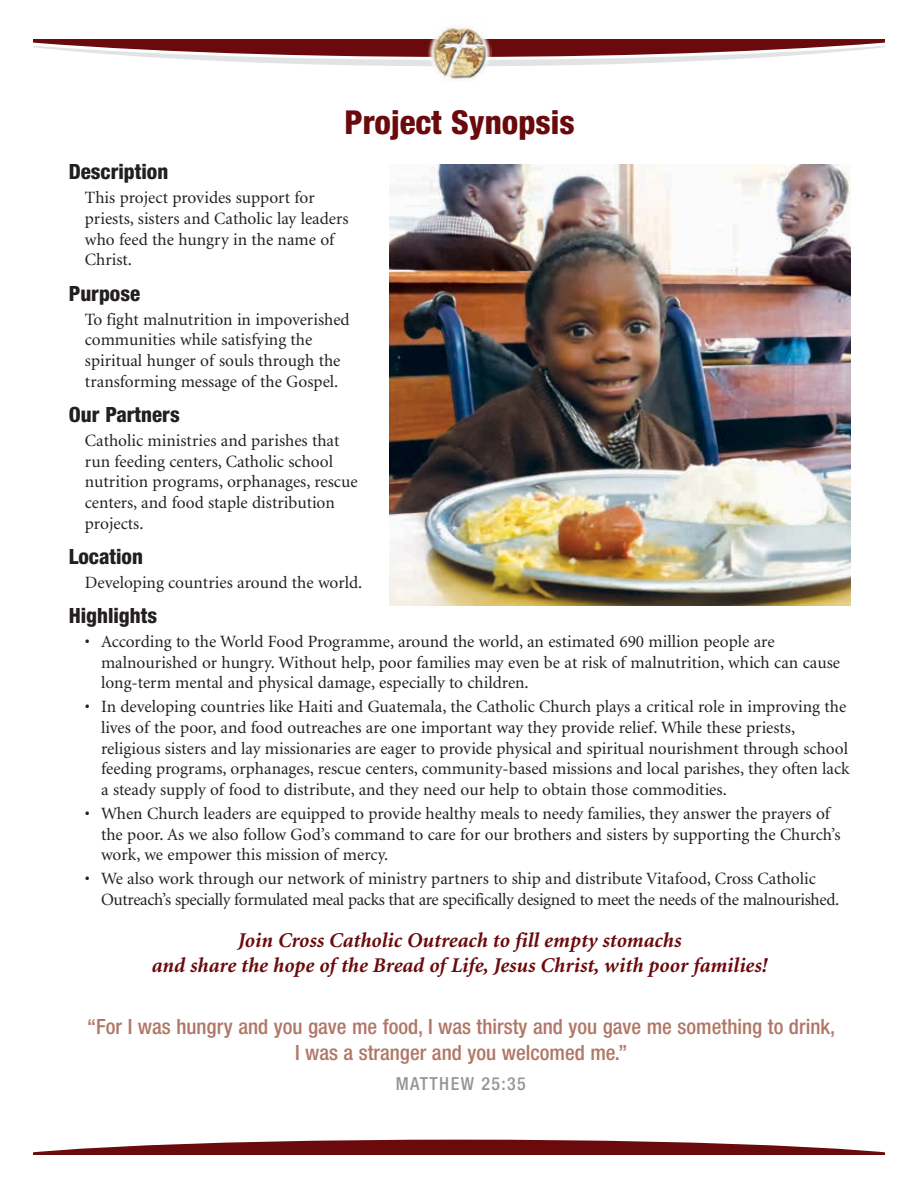
<style>
.page{position:relative;width:918px;height:1188px;background:#fff}
.page>*{position:absolute;margin:0;border:0;box-sizing:border-box;transform-origin:0 0}
.t1{font:800 condensed 33px "Helvetica Neue";color:#6b0a0c}
.t2{font:italic 700 21px/25.2px "Minion";color:#6b0a0c;text-align:center}
.t3{font:500 condensed 21px/25.2px "Helvetica Neue";color:#b17766;text-align:center}
.t4{font:800 condensed 21px "Helvetica Neue";color:#231f20}
.t5{font:500 condensed 18px "Helvetica Neue";letter-spacing:.075em;color:#949698}
.t6{font:17.25px/20.7px "Minion";color:#231f20}
</style>
<div class="page">
<svg style="left:34px;top:1140px;width:850px;height:14px"></svg>
<svg style="left:34px;top:40px;width:850px;height:26px"></svg>
<img style="left:426px;top:26px;width:66px;height:55px">
<img style="left:389px;top:164px;width:461px;height:441px">
<h1 class="t1" style="left:344px;top:102px;width:232px">Project Synopsis</h1>
<p class="t4" style="left:69px;top:159px;width:101px">Description</p>
<p class="t6" style="left:85px;top:188px;width:265px">This project provides support for priests, sisters and Catholic lay leaders who feed the hungry in the name of<br>Christ.</p>
<p class="t4" style="left:69px;top:280px;width:73px">Purpose</p>
<p class="t6" style="left:85px;top:309px;width:266px">To fight malnutrition in impoverished communities while satisfying the spiritual hunger of souls through the transforming message of the Gospel.</p>
<p class="t4" style="left:69px;top:401px;width:113px">Our Partners</p>
<p class="t6" style="left:85px;top:431px;width:274px">Catholic ministries and parishes that run feeding centers, Catholic school nutrition programs, orphanages, rescue centers, and food staple distribution projects.</p>
<p class="t4" style="left:69px;top:543px;width:76px">Location</p>
<p class="t6" style="left:85px;top:573px;width:279px">Developing countries around the world.</p>
<p class="t4" style="left:69px;top:602px;width:90px">Highlights</p>
<p class="t6" style="left:101px;top:632px;width:741px;text-indent:-16px">• According to the World Food Programme, around the world, an estimated 690 million people are malnourished or hungry. Without help, poor families may even be at risk of malnutrition, which can cause long-term mental and physical damage, especially to children.</p>
<p class="t6" style="left:101px;top:697px;width:750px;text-indent:-16px">• In developing countries like Haiti and Guatemala, the Catholic Church plays a critical role in improving the lives of the poor, and food outreaches are one important way they provide relief. While these priests, religious sisters and lay missionaries are eager to provide physical and spiritual nourishment through school feeding programs, orphanages, rescue centers, community-based missions and local parishes, they often lack a steady supply of food to distribute, and they need our help to obtain those commodities.</p>
<p class="t6" style="left:101px;top:804px;width:741px;text-indent:-16px">• When Church leaders are equipped to provide healthy meals to needy families, they answer the prayers of the poor. As we also follow God’s command to care for our brothers and sisters by supporting the Church’s work, we empower this mission of mercy.</p>
<p class="t6" style="left:101px;top:869px;width:740px;text-indent:-16px">• We also work through our network of ministry partners to ship and distribute Vitafood, Cross Catholic<br>Outreach’s specially formulated meal packs that are specifically designed to meet the needs of the malnourished.</p>
<p class="t2" style="left:152px;top:928px;width:617px">Join Cross Catholic Outreach to fill empty stomachs<br>and share the hope of the Bread of Life, Jesus Christ, with poor families!</p>
<p class="t3" style="left:87px;top:1014px;width:749px">“For I was hungry and you gave me food, I was thirsty and you gave me something to drink,<br>I was a stranger and you welcomed me.”</p>
<p class="t5" style="left:396px;top:1073px;width:131px">MATTHEW 25:35</p>
</div>
